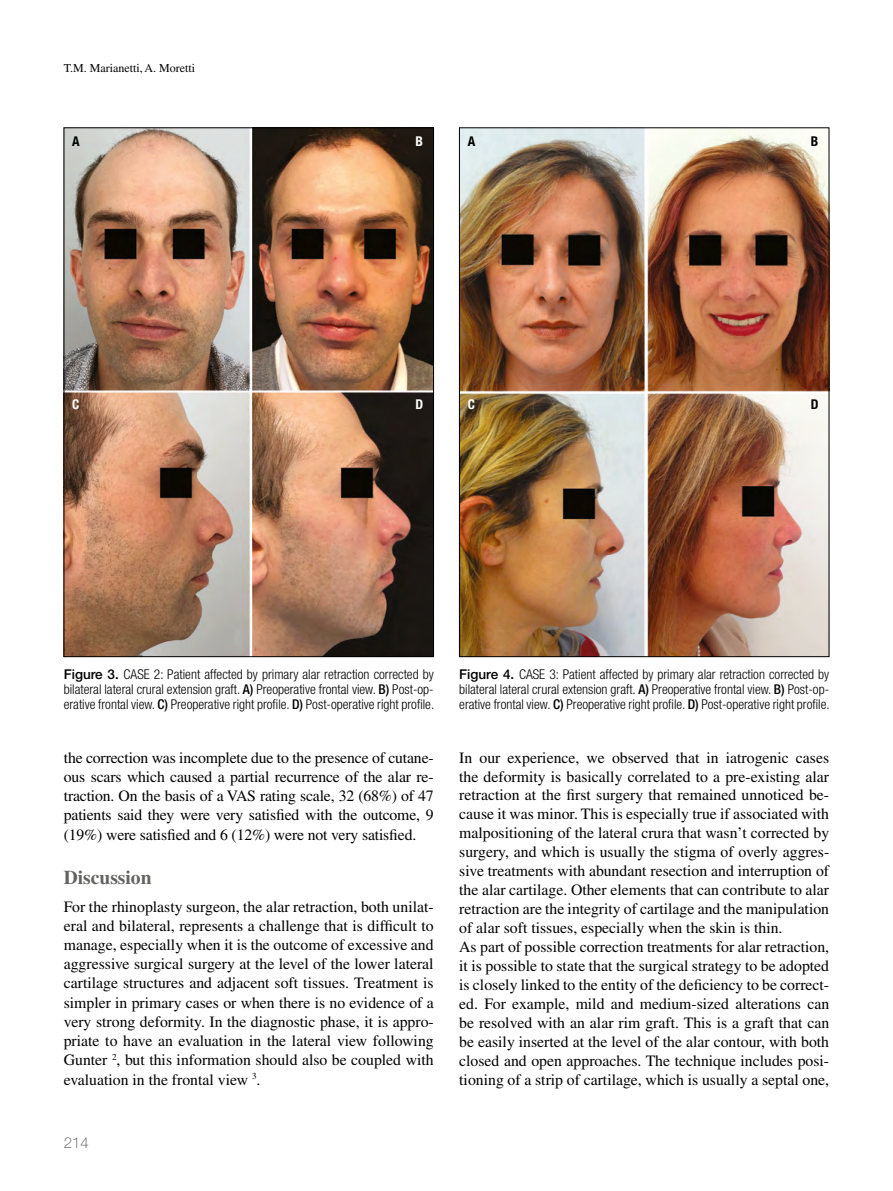
<style>
.page{position:relative;width:893px;height:1191px;background:#fff}
.page>*{position:absolute;margin:0;border:0;box-sizing:border-box;transform-origin:0 0}
.t1{font:700 19.5px "Times LT Std";color:#626261}
.t2{font:15.75px/18.9px "Times LT Std";color:#000;text-align:justify}
.t3{font:100 15px "Helvetica Neue LT Std";color:#484847}
.t4{font:300 condensed 13.5px/15px "Helvetica Neue LT Std";color:#000;text-align:justify}
.t5{font:700 condensed 13.5px "Helvetica Neue LT Std";color:#000}
.t6{font:700 condensed 13.5px "Helvetica Neue LT Std";color:#fff}
.t7{font:12px "Times LT Std";color:#000}
.s1{font-weight:500;font-stretch:normal}
.s2{font-weight:500}
</style>
<div class="page">
<img style="left:66px;top:130px;width:366px;height:525px">
<img style="left:461px;top:130px;width:366px;height:525px">
<p class="t7" style="left:64px;top:61px;width:133px">T.M. Marianetti, A. Moretti</p>
<p class="t5" style="left:72px;top:133px;width:9px">A</p>
<p class="t5" style="left:468px;top:133px;width:9px">A</p>
<p class="t6" style="left:415px;top:133px;width:9px">B</p>
<p class="t5" style="left:811px;top:133px;width:9px">B</p>
<p class="t6" style="left:72px;top:396px;width:9px">C</p>
<p class="t6" style="left:468px;top:396px;width:9px">C</p>
<p class="t6" style="left:415px;top:396px;width:9px">D</p>
<p class="t5" style="left:811px;top:396px;width:9px">D</p>
<p class="t4" style="left:64px;top:667px;width:372px"><span class="s1">Figure 3.</span> CASE 2: Patient affected by primary alar retraction corrected by bilateral lateral crural extension graft. <span class="s2">A)</span> Preoperative frontal view. <span class="s2">B)</span> Post-op&shy;erative frontal view. <span class="s2">C)</span> Preoperative right profile. <span class="s2">D)</span> Post-operative right profile.</p>
<p class="t4" style="left:459px;top:667px;width:372px"><span class="s1">Figure 4.</span> CASE 3: Patient affected by primary alar retraction corrected by bilateral lateral crural extension graft. <span class="s2">A)</span> Preoperative frontal view. <span class="s2">B)</span> Post-op&shy;erative frontal view. <span class="s2">C)</span> Preoperative right profile. <span class="s2">D)</span> Post-operative right profile.</p>
<p class="t2" style="left:64px;top:747px;width:371px">the correction was incomplete due to the presence of cutane&shy;ous scars which caused a partial recurrence of the alar re&shy;traction. On the basis of a VAS rating scale, 32 (68%) of 47 patients said they were very satisfied with the outcome, 9 (19%) were satisfied and 6 (12%) were not very satisfied.</p>
<p class="t1" style="left:64px;top:865px;width:89px">Discussion</p>
<p class="t2" style="left:64px;top:896px;width:371px">For the rhinoplasty surgeon, the alar retraction, both unilat&shy;eral and bilateral, represents a challenge that is difficult to manage, especially when it is the outcome of excessive and aggressive surgical surgery at the level of the lower lateral cartilage structures and adjacent soft tissues. Treatment is simpler in primary cases or when there is no evidence of a very strong deformity. In the diagnostic phase, it is appro&shy;priate to have an evaluation in the lateral view following Gunter <sup>2</sup>, but this information should also be coupled with evaluation in the frontal view <sup>3</sup>.</p>
<p class="t3" style="left:64px;top:1134px;width:27px">214</p>
<p class="t2" style="left:459px;top:747px;width:371px;text-align:left">In our experience, we observed that in iatrogenic cases the deformity is basically correlated to a pre-existing alar retraction at the first surgery that remained unnoticed be&shy;cause it was minor. This is especially true if associated with malpositioning of the lateral crura that wasn’t corrected by surgery, and which is usually the stigma of overly aggres&shy;sive treatments with abundant resection and interruption of the alar cartilage. Other elements that can contribute to alar retraction are the integrity of cartilage and the manipulation of alar soft tissues, especially when the skin is thin.<br>As part of possible correction treatments for alar retraction, it is possible to state that the surgical strategy to be adopted is closely linked to the entity of the deficiency to be correct&shy;ed. For example, mild and medium-sized alterations can be resolved with an alar rim graft. This is a graft that can be easily inserted at the level of the alar contour, with both closed and open approaches. The technique includes posi&shy;tioning of a strip of cartilage, which is usually a septal one,</p>
</div>
